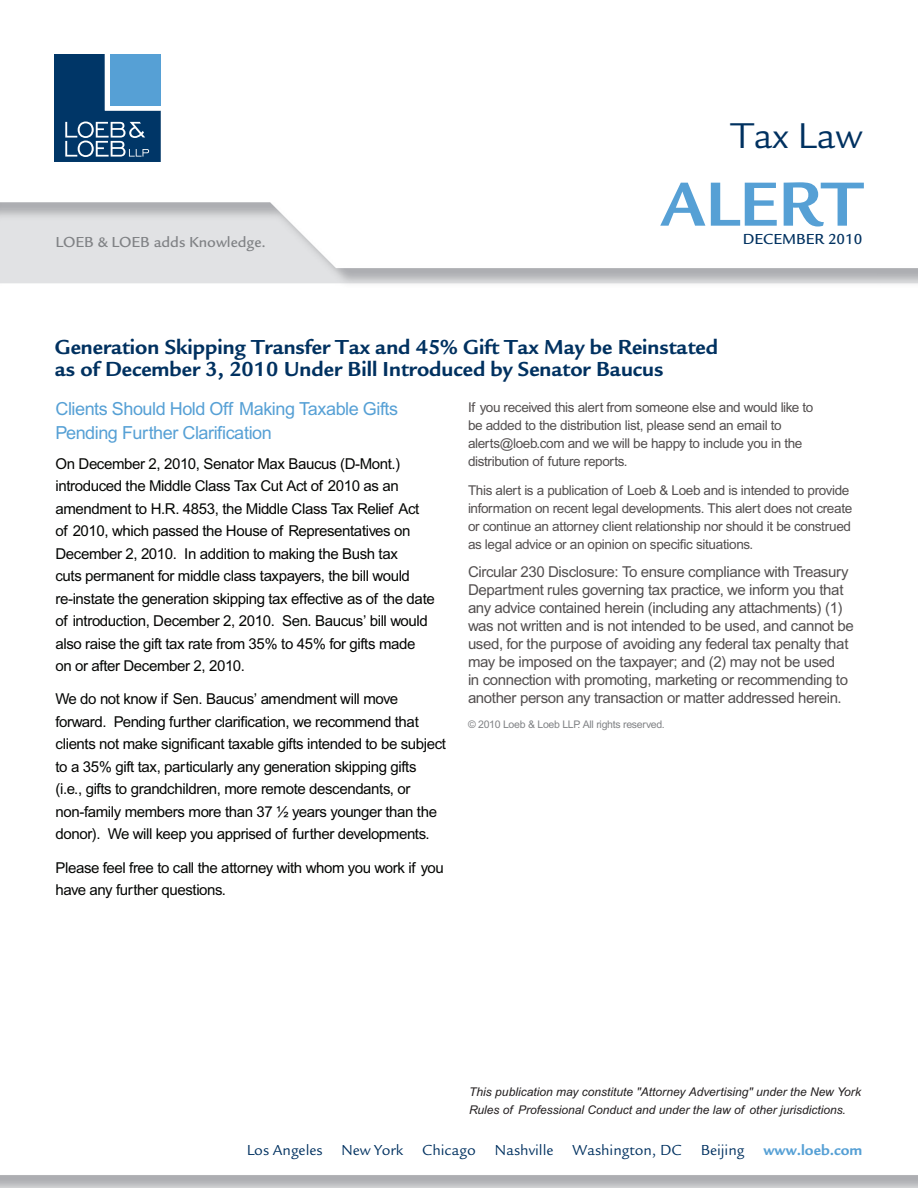
<style>
.page{position:relative;width:918px;height:1188px;background:#fff}
.page>*{position:absolute;margin:0;border:0;box-sizing:border-box;transform-origin:0 0}
.t1{font:700 64.5px "Legacy Sans";color:#56a0d5}
.t2{font:37.2px "Legacy Sans";color:#003160}
.t3{font:700 21px/22.5px "Legacy Sans";color:#003160}
.t4{font:18px/24px "Arial";letter-spacing:-.025em;color:#56a0d5}
.t5{font:15px/22.5px "Arial";letter-spacing:-.025em;color:#040503}
.t6{font:15px/18px "Arial";letter-spacing:-.025em;color:#534f4f}
.t7{font:15px "Legacy Sans";color:#003160}
.t8{font:500 15px "Legacy Sans";color:#808285}
.t9{font:700 15px "Legacy Sans";color:#56a0d5}
.t10{font:500 15px "Legacy Sans";color:#003160}
.t11{font:13.5px/18px "Arial";letter-spacing:-.025em;color:#534f4f}
.t12{font:italic 12px/18px "Arial";color:#231f20}
.t13{font:10.5px "Arial";letter-spacing:-.025em;color:#808285}
</style>
<div class="page">
<svg style="left:54px;top:54px;width:107px;height:108px;background:#316591"></svg>
<p class="t8" style="left:56px;top:233px;width:212px">LOEB &amp; LOEB adds Knowledge.</p>
<h2 class="t2" style="left:732px;top:114px;width:132px">Tax Law</h2>
<h1 class="t1" style="left:660px;top:165px;width:204px">ALERT</h1>
<p class="t10" style="left:743px;top:230px;width:121px">December 2010</p>
<h3 class="t3" style="left:55px;top:336px;width:665px">Generation Skipping Transfer Tax and 45% Gift Tax May be Reinstated as of December 3, 2010 Under Bill Introduced by Senator Baucus</h3>
<p class="t4" style="left:56px;top:397px;width:344px">Clients Should Hold Off Making Taxable Gifts<br>Pending Further Clarification</p>
<p class="t5" style="left:56px;top:452px;width:381px">On December 2, 2010, Senator Max Baucus (D-Mont.) introduced the Middle Class Tax Cut Act of 2010 as an amendment to H.R. 4853, the Middle Class Tax Relief Act of 2010, which passed the House of Representatives on December 2, 2010. In addition to making the Bush tax<br>cuts permanent for middle class taxpayers, the bill would re-instate the generation skipping tax effective as of the date of introduction, December 2, 2010. Sen. Baucus’ bill would also raise the gift tax rate from 35% to 45% for gifts made on or after December 2, 2010.</p>
<p class="t5" style="left:56px;top:688px;width:392px">We do not know if Sen. Baucus’ amendment will move forward. Pending further clarification, we recommend that clients not make significant taxable gifts intended to be subject to a 35% gift tax, particularly any generation skipping gifts (i.e., gifts to grandchildren, more remote descendants, or non-family members more than 37 ½ years younger than the donor). We will keep you apprised of further developments.</p>
<p class="t5" style="left:56px;top:856px;width:390px">Please feel free to call the attorney with whom you work if you have any further questions.</p>
<p class="t11" style="left:468px;top:398px;width:347px">If you received this alert from someone else and would like to be added to the distribution list, please send an email to alerts@loeb.com and we will be happy to include you in the distribution of future reports.</p>
<p class="t11" style="left:468px;top:481px;width:386px">This alert is a publication of Loeb &amp; Loeb and is intended to provide information on recent legal developments. This alert does not create or continue an attorney client relationship nor should it be construed as legal advice or an opinion on specific situations.</p>
<p class="t6" style="left:468px;top:563px;width:387px">Circular 230 Disclosure: To ensure compliance with Treasury Department rules governing tax practice, we inform you that any advice contained herein (including any attachments) (1) was not written and is not intended to be used, and cannot be used, for the purpose of avoiding any federal tax penalty that may be imposed on the taxpayer; and (2) may not be used<br>in connection with promoting, marketing or recommending to another person any transaction or matter addressed herein.</p>
<p class="t13" style="left:468px;top:718px;width:198px">© 2010 Loeb &amp; Loeb LLP. All rights reserved.</p>
<p class="t12" style="left:469px;top:1082px;width:394px">This publication may constitute "Attorney Advertising" under the New York<br>Rules of Professional Conduct and under the law of other jurisdictions.</p>
<p class="t7" style="left:247px;top:1141px;width:77px">Los Angeles</p>
<p class="t7" style="left:342px;top:1141px;width:63px">New York</p>
<p class="t7" style="left:422px;top:1141px;width:55px">Chicago</p>
<p class="t7" style="left:495px;top:1141px;width:60px">Nashville</p>
<p class="t7" style="left:573px;top:1141px;width:111px">Washington, DC</p>
<p class="t7" style="left:701px;top:1141px;width:45px">Beijing</p>
<p class="t9" style="left:763px;top:1141px;width:101px">www.loeb.com</p>
</div>
